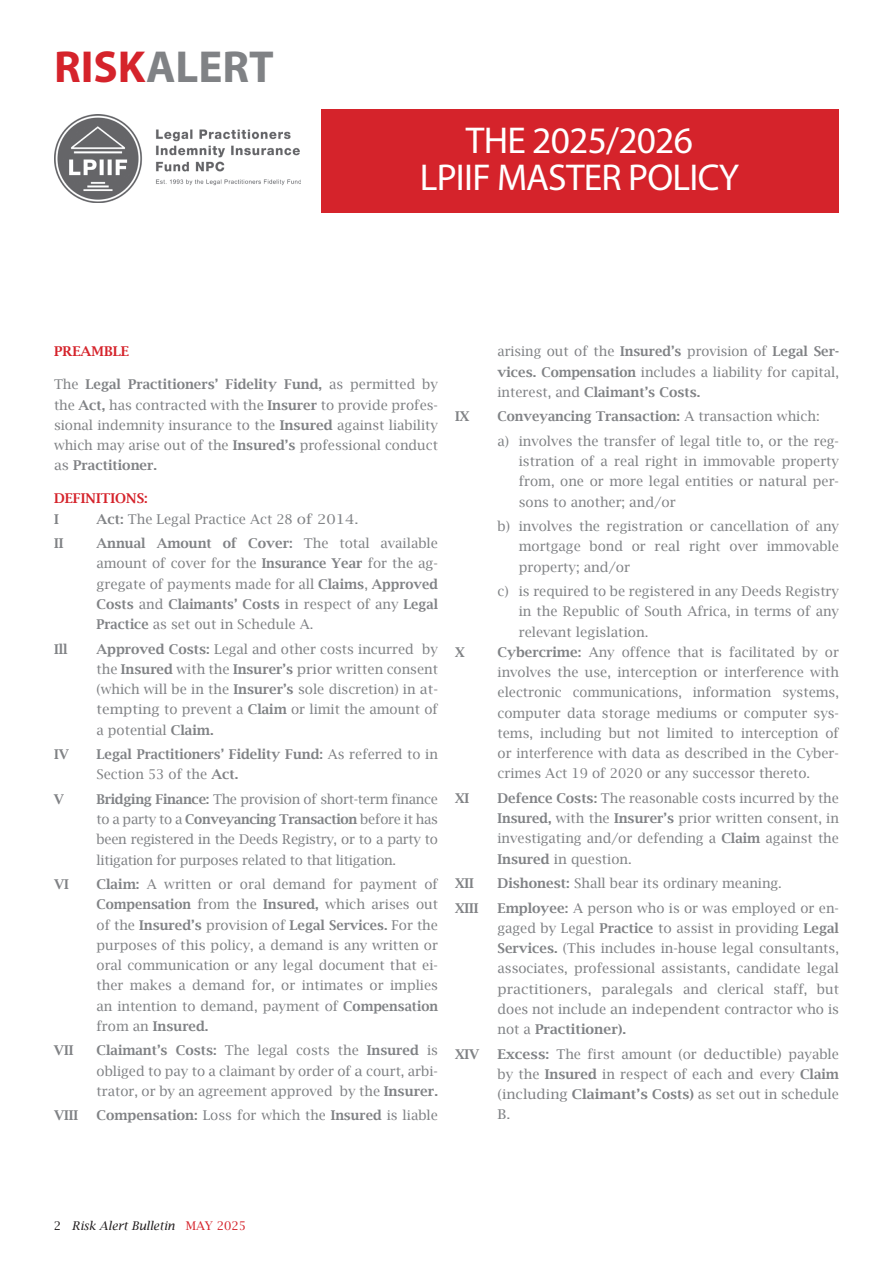
<style>
.page{position:relative;width:893px;height:1263px;background:#fff}
.page>*{position:absolute;margin:0;border:0;box-sizing:border-box;transform-origin:0 0}
.t1{font:700 45px "Myriad Pro";color:#808285}
.t2{font:37.5px/37.5px "Myriad Pro";letter-spacing:-.02em;color:#fff;text-align:center}
.t3{font:13.5px/20.2px "Lucida Bright";color:#808285;text-align:justify}
.t4{font:600 13.5px/20.2px "Lucida Bright";color:#808285}
.t5{font:600 13.5px "Lucida Bright";color:#d5232b}
.t6{font:italic 12px "Lucida Bright";color:#231f20}
.s1{color:#d5232b}
.s2{font-weight:600}
.s3{font-weight:400}
.s4{font-style:normal}
.s5{font-style:normal;color:#d5232b}
</style>
<div class="page">
<img style="left:54px;top:115px;width:247px;height:88px">
<div style="left:321px;top:109px;width:518px;height:104px;background:#d5232b"></div>
<h1 class="t1" style="left:54px;top:38px;width:221px"><span class="s1">RISK</span>ALERT</h1>
<h2 class="t2" style="left:420px;top:121px;width:321px">THE 2025/2026<br>LPIIF MASTER POLICY</h2>
<p class="t5" style="left:54px;top:344px;width:77px">PREAMBLE</p>
<p class="t3" style="left:54px;top:374px;width:385px">The <span class="s2">Legal Practitioners’ Fidelity Fund,</span> as permitted by the <span class="s2">Act,</span> has contracted with the <span class="s2">Insurer</span> to provide profes&shy;sional indemnity insurance to the <span class="s2">Insured</span> against liability which may arise out of the <span class="s2">Insured’s</span> professional conduct as <span class="s2">Practitioner.</span></p>
<p class="t5" style="left:54px;top:491px;width:95px">DEFINITIONS:</p>
<p class="t4" style="left:54px;top:508px;width:6px">I</p>
<p class="t3" style="left:97px;top:509px;width:264px"><span class="s2">Act:</span> The Legal Practice Act 28 of 2014.</p>
<p class="t4" style="left:54px;top:533px;width:11px">II</p>
<p class="t3" style="left:97px;top:533px;width:343px"><span class="s2">Annual Amount of Cover:</span> The total available amount of cover for the <span class="s2">Insurance Year</span> for the ag&shy;gregate of payments made for all <span class="s2">Claims</span>, <span class="s2">Approved Costs</span> and <span class="s2">Claimants’ Costs</span> in respect of any <span class="s2">Legal Practice</span> as set out in Schedule A.</p>
<p class="t4" style="left:54px;top:638px;width:15px">Ill</p>
<p class="t3" style="left:97px;top:639px;width:343px"><span class="s2">Approved Costs:</span> Legal and other costs incurred by the <span class="s2">Insured</span> with the <span class="s2">Insurer’s</span> prior written consent (which will be in the <span class="s2">Insurer’s</span> sole discretion) in at&shy;tempting to prevent a <span class="s2">Claim</span> or limit the amount of a potential <span class="s2">Claim.</span></p>
<p class="t4" style="left:54px;top:744px;width:16px">IV</p>
<p class="t4" style="left:97px;top:744px;width:343px">Legal Practitioners’ Fidelity Fund: <span class="s3">As referred to in<br>Section 53 of the</span> Act.</p>
<p class="t4" style="left:54px;top:789px;width:12px">V</p>
<p class="t3" style="left:97px;top:789px;width:343px"><span class="s2">Bridging Finance:</span> The provision of short-term finance to a party to a <span class="s2">Conveyancing Transaction</span> before it has been registered in the Deeds Registry, or to a party to litigation for purposes related to that litigation.</p>
<p class="t4" style="left:54px;top:874px;width:16px">VI</p>
<p class="t3" style="left:97px;top:874px;width:343px"><span class="s2">Claim:</span> A written or oral demand for payment of <span class="s2">Compensation</span> from the <span class="s2">Insured,</span> which arises out of the <span class="s2">Insured’s</span> provision of <span class="s2">Legal Services.</span> For the purposes of this policy, a demand is any written or oral communication or any legal document that ei&shy;ther makes a demand for, or intimates or implies an intention to demand, payment of <span class="s2">Compensation </span>from an <span class="s2">Insured.</span></p>
<p class="t4" style="left:54px;top:1040px;width:21px">VII</p>
<p class="t3" style="left:97px;top:1040px;width:343px"><span class="s2">Claimant’s Costs:</span> The legal costs the <span class="s2">Insured</span> is obliged to pay to a claimant by order of a court, arbi&shy;trator, or by an agreement approved by the <span class="s2">Insurer.</span></p>
<p class="t4" style="left:54px;top:1105px;width:26px">VIII</p>
<p class="t3" style="left:97px;top:1105px;width:343px"><span class="s2">Compensation:</span> Loss for which the <span class="s2">Insured</span> is liable</p>
<p class="t3" style="left:497px;top:341px;width:343px">arising out of the <span class="s2">Insured’s</span> provision of <span class="s2">Legal Ser&shy;vices. Compensation</span> includes a liability for capital, interest, and <span class="s2">Claimant’s Costs.</span></p>
<p class="t4" style="left:455px;top:406px;width:16px">IX</p>
<p class="t3" style="left:497px;top:404px;width:343px;line-height:24.5px"><span class="s2">Conveyancing Transaction:</span> A transaction which:<br>a) involves the transfer of legal title to, or the reg-</p>
<p class="t3" style="left:519px;top:451px;width:322px">istration of a real right in immovable property from, one or more legal entities or natural per&shy;sons to another; and/or</p>
<p class="t3" style="left:519px;top:516px;width:322px;text-indent:-21px">b) involves the registration or cancellation of any mortgage bond or real right over immovable property; and/or</p>
<p class="t3" style="left:519px;top:581px;width:322px;text-indent:-21px">c) is required to be registered in any Deeds Registry in the Republic of South Africa, in terms of any relevant legislation.</p>
<p class="t4" style="left:455px;top:642px;width:11px">X</p>
<p class="t3" style="left:497px;top:642px;width:343px"><span class="s2">Cybercrime:</span> Any offence that is facilitated by or involves the use, interception or interference with electronic communications, information systems, computer data storage mediums or computer sys&shy;tems, including but not limited to interception of or interference with data as described in the Cyber&shy;crimes Act 19 of 2020 or any successor thereto.</p>
<p class="t4" style="left:455px;top:788px;width:16px">XI</p>
<p class="t3" style="left:497px;top:788px;width:343px"><span class="s2">Defence Costs:</span> The reasonable costs incurred by the <span class="s2">Insured,</span> with the <span class="s2">Insurer’s</span> prior written consent, in investigating and/or defending a <span class="s2">Claim</span> against the <span class="s2">Insured</span> in question.</p>
<p class="t4" style="left:455px;top:873px;width:20px">XII</p>
<p class="t3" style="left:497px;top:873px;width:286px"><span class="s2">Dishonest:</span> Shall bear its ordinary meaning.</p>
<p class="t4" style="left:455px;top:897px;width:25px">XIII</p>
<p class="t3" style="left:497px;top:898px;width:343px"><span class="s2">Employee:</span> A person who is or was employed or en&shy;gaged by Legal <span class="s2">Practice</span> to assist in providing <span class="s2">Legal Services.</span> (This includes in-house legal consultants, associates, professional assistants, candidate legal practitioners, paralegals and clerical staff, but does not include an independent contractor who is not a <span class="s2">Practitioner).</span></p>
<p class="t4" style="left:455px;top:1043px;width:26px">XIV</p>
<p class="t3" style="left:497px;top:1044px;width:343px"><span class="s2">Excess:</span> The first amount (or deductible) payable by the <span class="s2">Insured</span> in respect of each and every <span class="s2">Claim </span>(including <span class="s2">Claimant’s Costs)</span> as set out in schedule B.</p>
<p class="t6" style="left:54px;top:1218px;width:194px"><span class="s4">2</span> Risk Alert Bulletin <span class="s5">MAY 2025</span></p>
</div>
